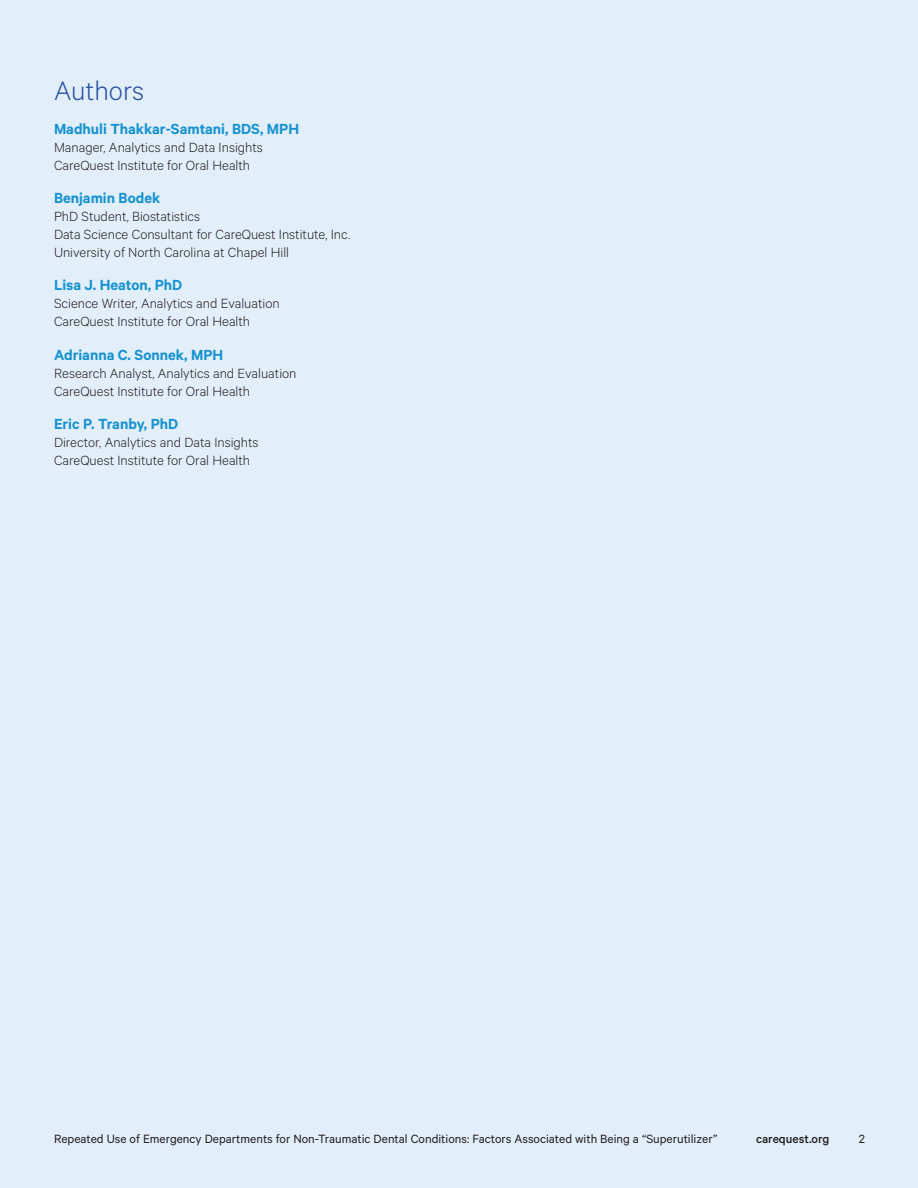
<style>
.page{position:relative;width:918px;height:1188px;background:#e2eef9}
.page>*{position:absolute;margin:0;border:0;box-sizing:border-box;transform-origin:0 0}
.t1{font:300 30px "Calibre";color:#2951a4}
.t2{font:600 16.5px "Calibre";color:#1492d1}
.t3{font:300 15px/18px "Calibre";color:#231f20}
.t4{font:13.5px "Calibre";color:#231f20}
.t5{font:500 13.5px "Calibre";color:#231f20}
</style>
<div class="page">
<h1 class="t1" style="left:54px;top:74px;width:92px">Authors</h1>
<p class="t2" style="left:54px;top:119px;width:247px">Madhuli Thakkar-Samtani, BDS, MPH</p>
<p class="t3" style="left:54px;top:137px;width:210px">Manager, Analytics and Data Insights<br>CareQuest Institute for Oral Health</p>
<p class="t2" style="left:54px;top:188px;width:108px">Benjamin Bodek</p>
<p class="t3" style="left:54px;top:207px;width:298px">PhD Student, Biostatistics<br>Data Science Consultant for CareQuest Institute, Inc.<br>University of North Carolina at Chapel Hill</p>
<p class="t2" style="left:54px;top:275px;width:130px">Lisa J. Heaton, PhD</p>
<p class="t3" style="left:54px;top:294px;width:227px">Science Writer, Analytics and Evaluation<br>CareQuest Institute for Oral Health</p>
<p class="t2" style="left:54px;top:345px;width:171px">Adrianna C. Sonnek, MPH</p>
<p class="t3" style="left:54px;top:363px;width:244px">Research Analyst, Analytics and Evaluation<br>CareQuest Institute for Oral Health</p>
<p class="t2" style="left:54px;top:414px;width:126px">Eric P. Tranby, PhD</p>
<p class="t3" style="left:54px;top:433px;width:206px">Director, Analytics and Data Insights<br>CareQuest Institute for Oral Health</p>
<p class="t4" style="left:54px;top:1131px;width:665px">Repeated Use of Emergency Departments for Non-Traumatic Dental Conditions: Factors Associated with Being a “Superutilizer”</p>
<p class="t5" style="left:756px;top:1131px;width:75px">carequest.org</p>
<p class="t4" style="left:859px;top:1131px;width:8px">2</p>
</div>
